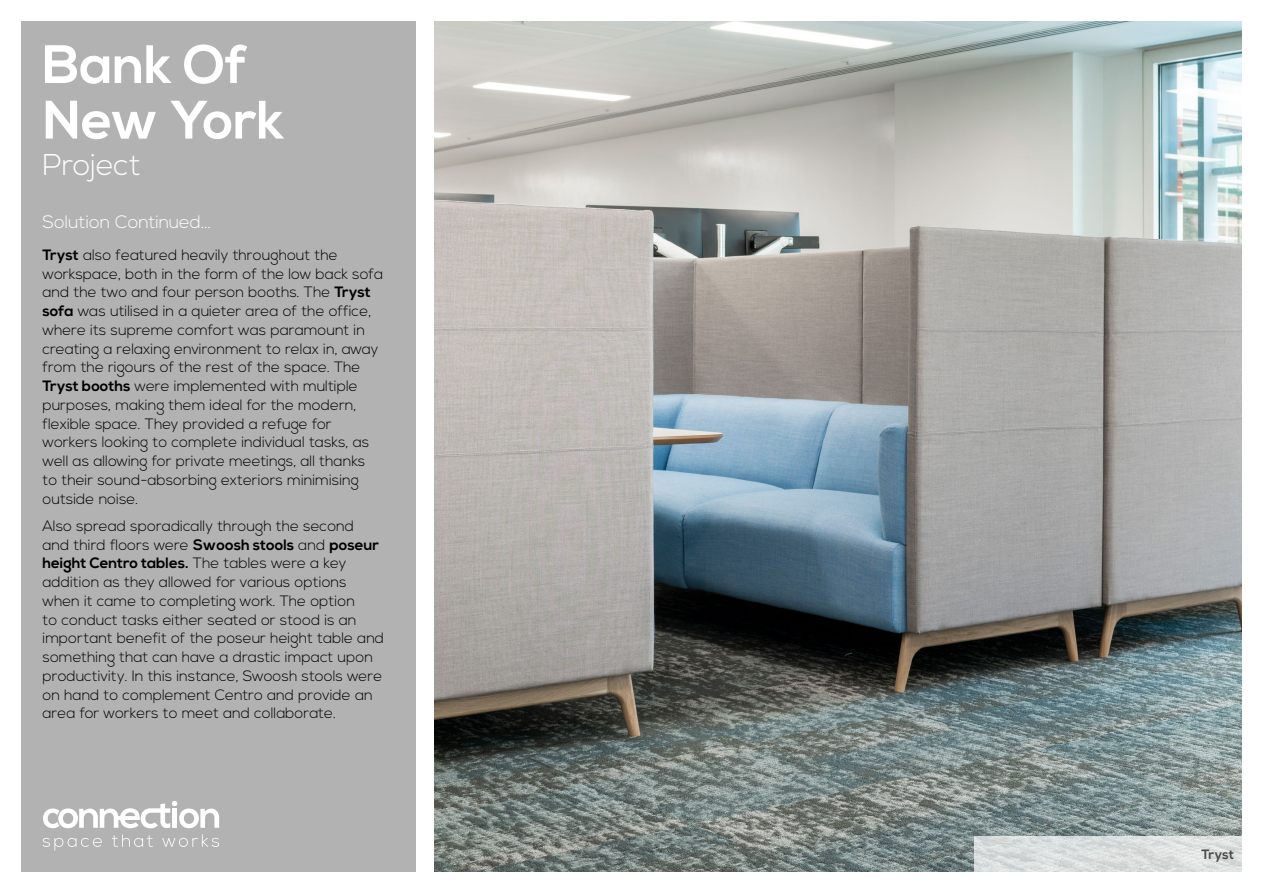
<style>
.page{position:relative;width:1263px;height:893px;background:#fff}
.page>*{position:absolute;margin:0;border:0;box-sizing:border-box;transform-origin:0 0}
.t1{font:700 54px/55.5px "Nexa";color:#fff}
.t2{font:300 30px "Nexa";letter-spacing:-.01em;color:#fff}
.t3{font:300 18px "Nexa";color:#fff}
.t4{font:300 15px/18.8px "Nexa";color:#000}
.t5{font:700 13.5px "Nexa";color:#4a4a49}
.s1{font-weight:700}
</style>
<div class="page">
<div style="left:21px;top:21px;width:395px;height:851px;background:#b3b2b2"></div>
<img style="left:434px;top:21px;width:808px;height:851px">
<svg style="left:974px;top:837px;width:268px;height:35px;background:#dadedd"></svg>
<svg style="left:43px;top:838px;width:59px;height:12px"></svg>
<svg style="left:112px;top:834px;width:41px;height:13px"></svg>
<svg style="left:162px;top:834px;width:57px;height:13px"></svg>
<svg style="left:43px;top:801px;width:176px;height:27px"></svg>
<h1 class="t1" style="left:43px;top:39px;width:244px">Bank Of<br>New York</h1>
<h2 class="t2" style="left:43px;top:147px;width:100px">Project</h2>
<p class="t3" style="left:43px;top:212px;width:170px">Solution Continued...</p>
<p class="t4" style="left:43px;top:246px;width:342px"><span class="s1">Tryst</span> also featured heavily throughout the workspace, both in the form of the low back sofa and the two and four person booths. The <span class="s1">Tryst sofa</span> was utilised in a quieter area of the office, where its supreme comfort was paramount in creating a relaxing environment to relax in, away from the rigours of the rest of the space. The <span class="s1">Tryst booths</span> were implemented with multiple purposes, making them ideal for the modern, flexible space. They provided a refuge for workers looking to complete individual tasks, as well as allowing for private meetings, all thanks to their sound-absorbing exteriors minimising outside noise.</p>
<p class="t4" style="left:43px;top:517px;width:343px">Also spread sporadically through the second and third floors were <span class="s1">Swoosh stools</span> and <span class="s1">poseur height Centro tables.</span> The tables were a key addition as they allowed for various options when it came to completing work. The option<br>to conduct tasks either seated or stood is an important benefit of the poseur height table and something that can have a drastic impact upon productivity. In this instance, Swoosh stools were on hand to complement Centro and provide an area for workers to meet and collaborate.</p>
<p class="t5" style="left:1201px;top:847px;width:34px">Tryst</p>
</div>
